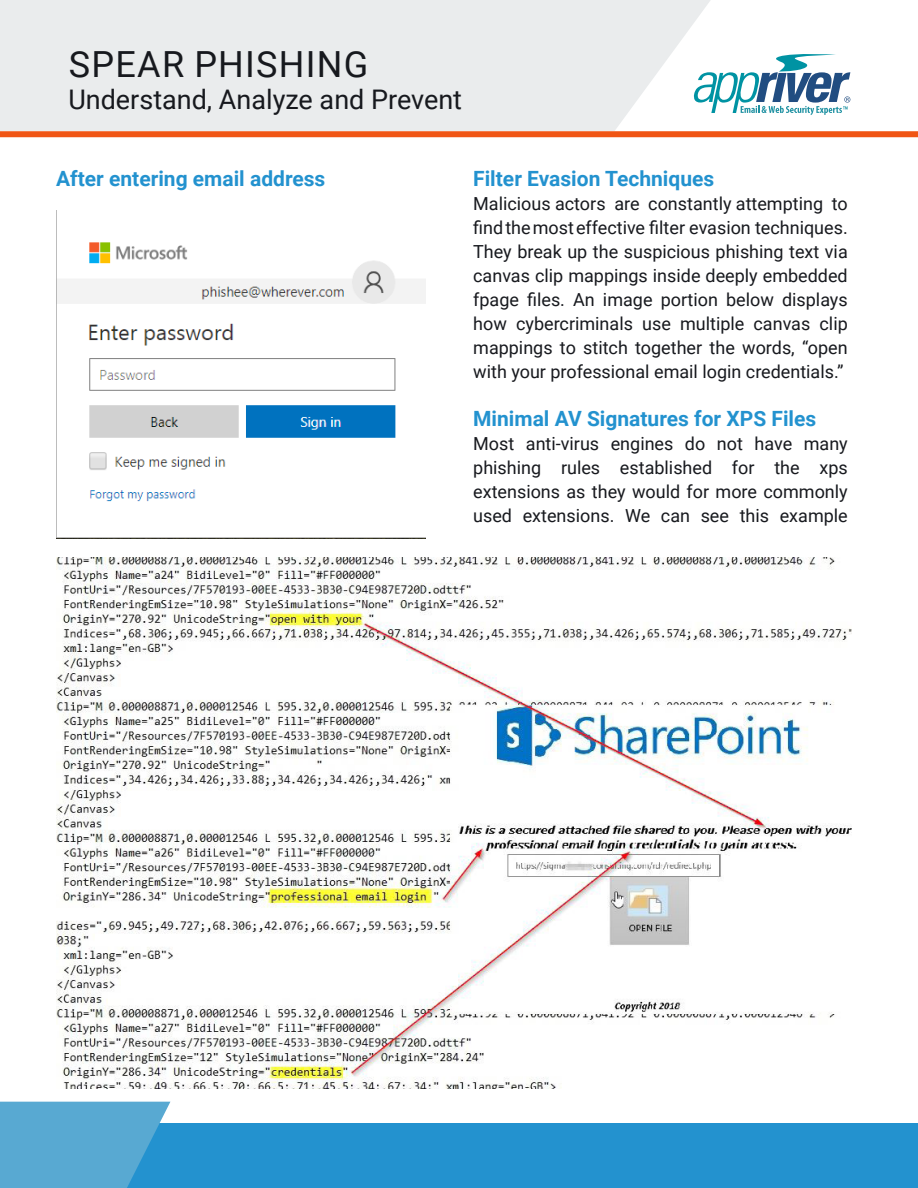
<style>
.page{position:relative;width:918px;height:1188px;background:#fff}
.page>*{position:absolute;margin:0;border:0;box-sizing:border-box;transform-origin:0 0}
.t1{font:36px "Roboto";letter-spacing:.035em;color:#17191e}
.t2{font:27px "Roboto";color:#17191e}
.t3{font:700 21px "Roboto";color:#2392cf}
.t4{font:18px/24px "Roboto";color:#17191e;text-align:justify}
</style>
<div class="page">
<div style="left:0;top:0;width:918px;height:131px;background:#eaeced"></div>
<div style="left:0;top:1123px;width:918px;height:65px;background:#2392cf"></div>
<svg style="left:0;top:1102px;width:170px;height:86px"></svg>
<div style="left:0;top:131px;width:918px;height:6px;background:#f05514"></div>
<svg style="left:615px;top:0;width:303px;height:131px"></svg>
<img style="left:56px;top:210px;width:369px;height:328px">
<img style="left:56px;top:557px;width:796px;height:532px">
<h1 class="t1" style="left:69px;top:39px;width:301px">SPEAR PHISHING</h1>
<h2 class="t2" style="left:68px;top:81px;width:395px">Understand, Analyze and Prevent</h2>
<p class="t3" style="left:56px;top:164px;width:271px">After entering email address</p>
<p class="t3" style="left:473px;top:164px;width:243px">Filter Evasion Techniques</p>
<p class="t4" style="left:473px;top:191px;width:376px">Malicious actors are constantly attempting to find the most effective filter evasion techniques.<br>They break up the suspicious phishing text via canvas clip mappings inside deeply embedded fpage files. An image portion below displays how cybercriminals use multiple canvas clip mappings to stitch together the words, “open with your professional email login credentials.”</p>
<p class="t3" style="left:473px;top:404px;width:345px">Minimal AV Signatures for XPS Files</p>
<p class="t4" style="left:473px;top:431px;width:376px">Most anti-virus engines do not have many phishing rules established for the xps extensions as they would for more commonly used extensions. We can see this example</p>
</div>
